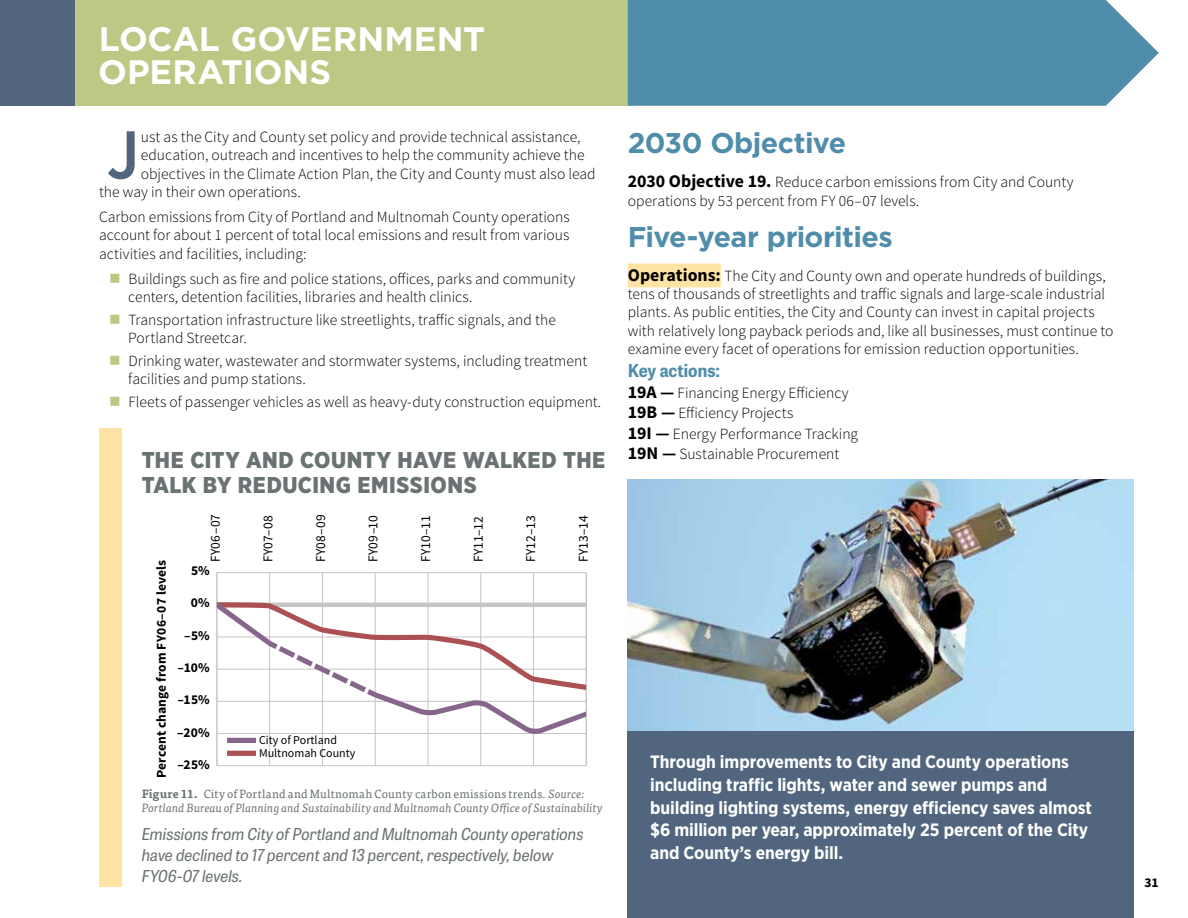
<style>
.page{position:relative;width:1188px;height:918px;background:#fff}
.page>*{position:absolute;margin:0;border:0;box-sizing:border-box;transform-origin:0 0}
.ss_light_10_375_3-dr{font:500 67.8px "Gotham Narrow";color:#51657e}
.section_head{font:700 33.9px/33.2px "Gotham";letter-spacing:-.005em;color:#fff}
.obj_action_subs{font:700 28.5px "Gotham";letter-spacing:-.025em;color:#508daa}
.t1{font:900 22.8px/24.8px "Gotham Narrow";letter-spacing:.02em;color:#6b7273}
.factoid{font:700 17.85px/22.6px "Gotham Narrow";letter-spacing:-.005em;color:#fff}
.key_sub{font:700 17.85px "Tablet Gothic Narrow";color:#508daa}
.t2{font:italic 16.35px/21.1px "Tablet Gothic Narrow";letter-spacing:-.005em;color:#6b7273}
.key_highlife{font:300 15.6px/18.3px "Source Sans Pro";color:#000}
.ss_light_10_375{font:300 15.6px/18.3px "Source Sans Pro";color:#000;text-align:justify}
.ss_light_10_375_3-dr-2{font:300 15.6px "Source Sans Pro";color:#000}
.key_ss_light{font:300 15.6px "Source Sans Pro";color:#000}
.key_ss_light_last{font:300 15.6px "Source Sans Pro";letter-spacing:-.005em;color:#000}
.t3{font:13.5px "Source Sans Pro";letter-spacing:.015em;color:#000}
.t4{font:700 13.5px "Source Sans Pro";letter-spacing:.005em;color:#000}
.t5{font:12px/13.5px "Source Sans Pro";color:#000}
.t6{font:italic 11.85px/13.6px "Tisa Pro";letter-spacing:.005em;color:#6b7273}
.s1{font-weight:700;font-style:normal}
.s2{font-style:normal}
.s3{font-weight:700;font-size:17.85px}
</style>
<div class="page">
<hr style="left:217px;top:765px;width:369px;height:1px;background:#c7c5c4">
<hr style="left:217px;top:572px;width:369px;height:1px;background:#c7c5c4">
<hr style="left:269px;top:573px;width:1px;height:193px;background:#c7c5c4">
<hr style="left:217px;top:573px;width:1px;height:193px;background:#c7c5c4">
<hr style="left:322px;top:573px;width:1px;height:193px;background:#c7c5c4">
<hr style="left:375px;top:573px;width:1px;height:193px;background:#c7c5c4">
<hr style="left:428px;top:573px;width:1px;height:193px;background:#c7c5c4">
<hr style="left:480px;top:573px;width:1px;height:193px;background:#c7c5c4">
<hr style="left:533px;top:573px;width:1px;height:193px;background:#c7c5c4">
<hr style="left:586px;top:573px;width:1px;height:193px;background:#c7c5c4">
<svg style="left:217px;top:602px;width:369px;height:132px"></svg>
<div style="left:227px;top:738px;width:29px;height:5px;background:#86668b"></div>
<div style="left:227px;top:751px;width:29px;height:5px;background:#ab5153"></div>
<div style="left:99px;top:428px;width:23px;height:458px;background:#ffe3a5"></div>
<div style="left:628px;top:263px;width:93px;height:24px;background:#ffe3a5"></div>
<img style="left:628px;top:479px;width:506px;height:253px">
<div style="left:628px;top:732px;width:506px;height:186px;background:#51657e"></div>
<div style="left:0;top:0;width:632px;height:106px;background:#bec885"></div>
<div style="left:0;top:0;width:74px;height:106px;background:#51657e"></div>
<div style="left:628px;top:0;width:531px;height:106px;background:#508daa"></div>
<p class="section_head" style="left:98px;top:22px;width:389px">LOCAL GOVERNMENT<br>OPERATIONS</p>
<p class="ss_light_10_375_3-dr" style="left:107px;top:112px;width:34px">J</p>
<p class="ss_light_10_375_3-dr-2" style="left:141px;top:128px;width:441px">ust as the City and County set policy and provide technical assistance,</p>
<p class="ss_light_10_375_3-dr-2" style="left:141px;top:146px;width:445px">education, outreach and incentives to help the community achieve the</p>
<p class="ss_light_10_375_3-dr-2" style="left:141px;top:164px;width:456px">objectives in the Climate Action Plan, the City and County must also lead</p>
<p class="ss_light_10_375_3-dr-2" style="left:99px;top:182px;width:203px">the way in their own operations.</p>
<p class="ss_light_10_375" style="left:99px;top:208px;width:472px">Carbon emissions from City of Portland and Multnomah County operations account for about 1 percent of total local emissions and result from various activities and facilities, including:</p>
<p class="key_highlife" style="left:128px;top:269px;width:449px">Buildings such as fire and police stations, offices, parks and community centers, detention facilities, libraries and health clinics.</p>
<p class="key_highlife" style="left:128px;top:311px;width:429px">Transportation infrastructure like streetlights, traffic signals, and the<br>Portland Streetcar.</p>
<p class="key_highlife" style="left:128px;top:352px;width:460px">Drinking water, wastewater and stormwater systems, including treatment facilities and pump stations.</p>
<p class="key_highlife" style="left:129px;top:393px;width:474px">Fleets of passenger vehicles as well as heavy-duty construction equipment.</p>
<p class="t1" style="left:142px;top:448px;width:465px">THE CITY AND COUNTY HAVE WALKED THE<br>TALK BY REDUCING EMISSIONS</p>
<p class="t3" style="left:207px;top:562px;width:50px;rotate:-90deg">FY06–07</p>
<p class="t3" style="left:260px;top:562px;width:49px;rotate:-90deg">FY07–08</p>
<p class="t3" style="left:312px;top:562px;width:50px;rotate:-90deg">FY08–09</p>
<p class="t3" style="left:365px;top:562px;width:48px;rotate:-90deg">FY09–10</p>
<p class="t3" style="left:417px;top:562px;width:48px;rotate:-90deg">FY10–11</p>
<p class="t3" style="left:470px;top:562px;width:48px;rotate:-90deg">FY11–12</p>
<p class="t3" style="left:522px;top:562px;width:48px;rotate:-90deg">FY12–13</p>
<p class="t3" style="left:575px;top:562px;width:48px;rotate:-90deg">FY13–14</p>
<p class="t4" style="left:153px;top:778px;width:220px;rotate:-90deg">Percent change from FY06–07 levels</p>
<p class="t4" style="left:191px;top:562px;width:20px">5%</p>
<p class="t4" style="left:191px;top:594px;width:21px">0%</p>
<p class="t4" style="left:184px;top:627px;width:27px">–5%</p>
<p class="t4" style="left:177px;top:659px;width:34px">–10%</p>
<p class="t4" style="left:177px;top:691px;width:34px">–15%</p>
<p class="t4" style="left:177px;top:723px;width:34px">–20%</p>
<p class="t4" style="left:177px;top:756px;width:34px">–25%</p>
<p class="t5" style="left:259px;top:733px;width:98px">City of Portland<br>Multnomah County</p>
<p class="t6" style="left:142px;top:787px;width:463px"><span class="s1">Figure 11.</span> <span class="s2">City of Portland and Multnomah County carbon emissions trends.</span> Source:<br>Portland Bureau of Planning and Sustainability and Multnomah County Office of Sustainability</p>
<p class="t2" style="left:142px;top:822px;width:443px">Emissions from City of Portland and Multnomah County operations have declined to 17 percent and 13 percent, respectively, below<br>FY06-07 levels.</p>
<p class="obj_action_subs" style="left:628px;top:124px;width:220px">2030 Objective</p>
<p class="ss_light_10_375" style="left:628px;top:173px;width:447px"><span class="s3">2030 Objective 19.</span> Reduce carbon emissions from City and County operations by 53 percent from FY 06–07 levels.</p>
<p class="obj_action_subs" style="left:628px;top:218px;width:266px">Five-year priorities</p>
<p class="key_highlife" style="left:628px;top:266px;width:487px"><span class="s3">Operations:</span> The City and County own and operate hundreds of buildings, tens of thousands of streetlights and traffic signals and large-scale industrial plants. As public entities, the City and County can invest in capital projects with relatively long payback periods and, like all businesses, must continue to examine every facet of operations for emission reduction opportunities.</p>
<p class="key_sub" style="left:628px;top:358px;width:94px">Key actions:</p>
<p class="key_ss_light" style="left:628px;top:383px;width:222px"><span class="s3">19A —</span> Financing Energy Efficiency</p>
<p class="key_ss_light" style="left:628px;top:404px;width:167px"><span class="s3">19B —</span> Efficiency Projects</p>
<p class="key_ss_light" style="left:628px;top:424px;width:232px"><span class="s3">19I —</span> Energy Performance Tracking</p>
<p class="key_ss_light_last" style="left:628px;top:445px;width:213px"><span class="s3">19N —</span> Sustainable Procurement</p>
<p class="factoid" style="left:650px;top:751px;width:443px">Through improvements to City and County operations including traffic lights, water and sewer pumps and building lighting systems, energy efficiency saves almost $6 million per year, approximately 25 percent of the City and County’s energy bill.</p>
<p class="t4" style="left:1145px;top:873px;width:16px">31</p>
</div>
